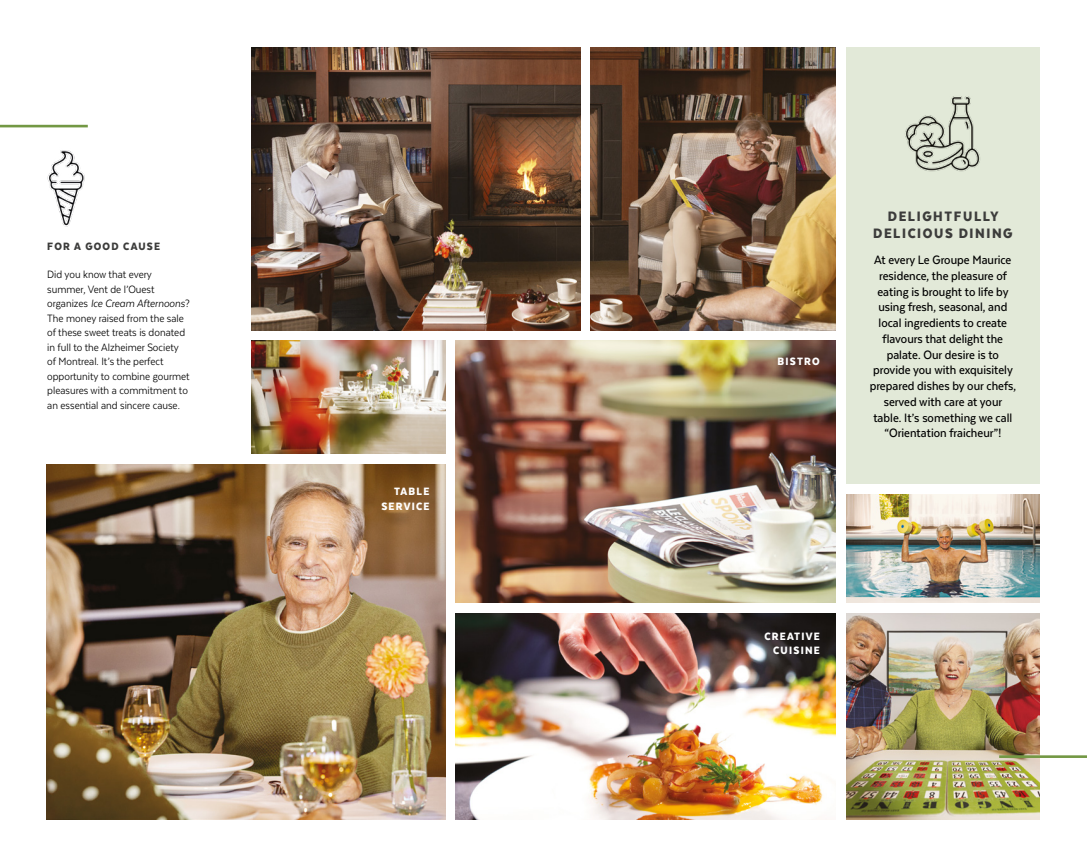
<style>
.page{position:relative;width:1087px;height:867px;background:#fff}
.page>*{position:absolute;margin:0;border:0;box-sizing:border-box;transform-origin:0 0}
.t1{font:900 15.75px/17.5px "Texta Narrow";letter-spacing:.1em;color:#3c3c3b;text-align:center}
.t2{font:500 14px/15.8px "Texta Narrow";color:#000;text-align:center}
.t3{font:12.25px/14.4px "Texta Narrow";color:#000}
.t4{font:900 12.25px/14.4px "Texta Narrow";letter-spacing:.1em;color:#fff;text-align:right}
.t5{font:900 12.25px "Texta Narrow";letter-spacing:.1em;color:#3c3c3b}
.s1{font-style:italic}
</style>
<div class="page">
<div style="left:846px;top:47px;width:194px;height:436px;background:#e2e9d8"></div>
<img style="left:905px;top:96px;width:75px;height:76px">
<img style="left:47px;top:150px;width:38px;height:77px">
<img style="left:456px;top:613px;width:379px;height:206px">
<img style="left:47px;top:464px;width:398px;height:355px">
<img style="left:251px;top:47px;width:329px;height:283px">
<img style="left:591px;top:47px;width:244px;height:283px">
<img style="left:251px;top:340px;width:194px;height:113px">
<img style="left:456px;top:340px;width:379px;height:262px">
<img style="left:846px;top:494px;width:194px;height:108px">
<img style="left:846px;top:613px;width:194px;height:206px">
<hr style="left:999px;top:755px;width:88px;height:2px;background:#739844">
<hr style="left:0;top:125px;width:88px;height:2px;background:#739844">
<p class="t5" style="left:47px;top:239px;width:114px">FOR A GOOD CAUSE</p>
<p class="t3" style="left:47px;top:267px;width:144px">Did you know that every summer, Vent de l’Ouest organizes <span class="s1">Ice Cream Afternoons</span>?<br>The money raised from the sale of these sweet treats is donated in full to the Alzheimer Society of Montreal. It’s the perfect opportunity to combine gourmet pleasures with a commitment to an essential and sincere cause.</p>
<p class="t4" style="left:381px;top:484px;width:50px">TABLE<br>SERVICE</p>
<p class="t4" style="left:777px;top:354px;width:44px">BISTRO</p>
<p class="t1" style="left:873px;top:207px;width:141px">DELIGHTFULLY<br>DELICIOUS DINING</p>
<p class="t2" style="left:869px;top:252px;width:148px">At every Le Groupe Maurice residence, the pleasure of eating is brought to life by using fresh, seasonal, and local ingredients to create flavours that delight the palate. Our desire is to provide you with exquisitely prepared dishes by our chefs, served with care at your table. It’s something we call “Orientation fraicheur”!</p>
<p class="t4" style="left:764px;top:628px;width:57px">CREATIVE<br>CUISINE</p>
</div>
